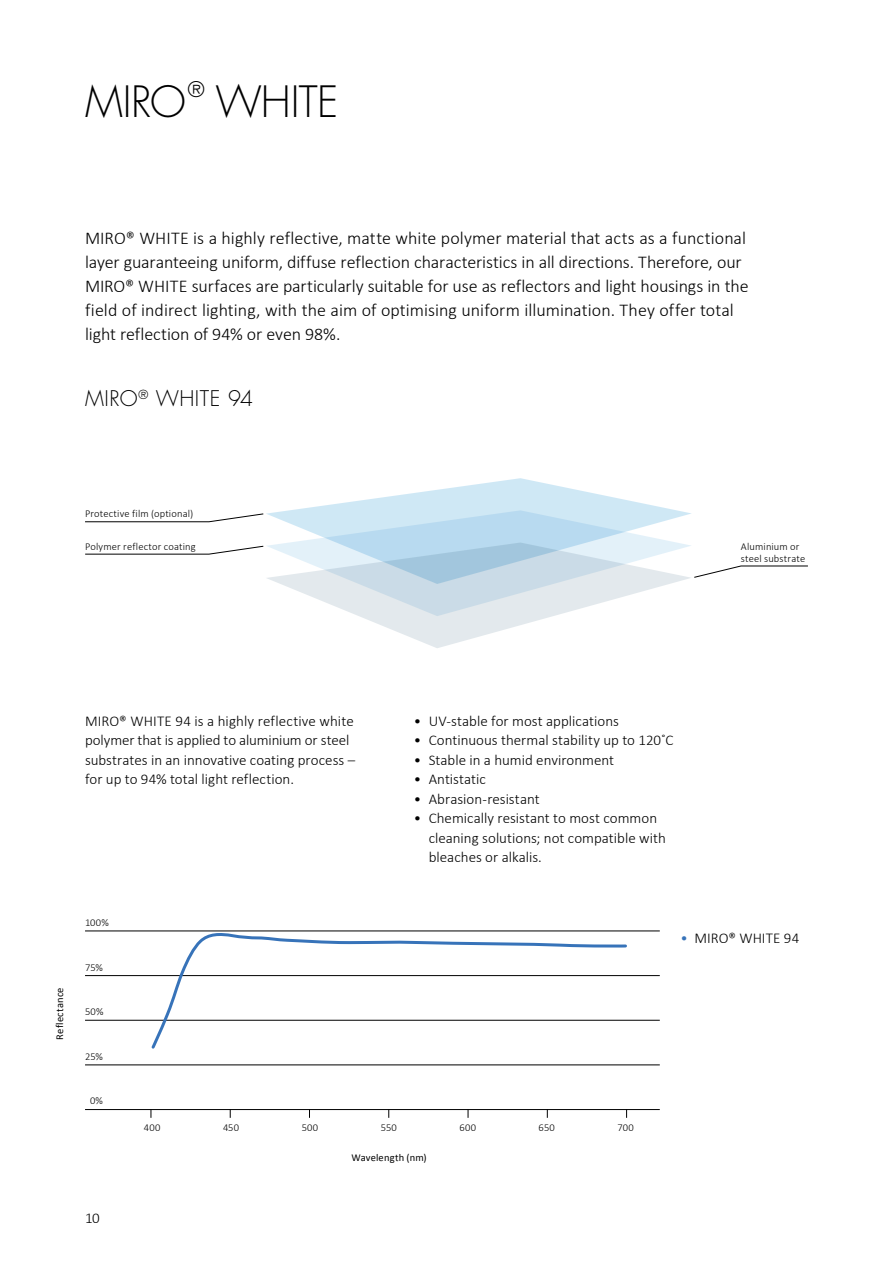
<style>
.page{position:relative;width:893px;height:1263px;background:#fff}
.page>*{position:absolute;margin:0;border:0;box-sizing:border-box;transform-origin:0 0}
.t1{font:300 42px "Futura";letter-spacing:-.015em;color:#000}
.t2{font:300 21px "Futura";letter-spacing:.02em;color:#000}
.t3{font:300 18px/24px "Calibri";color:#000}
.t4{font:300 15px/19.5px "Calibri";color:#000}
.t5{font:300 10.5px/12px "Calibri";letter-spacing:.015em;color:#000}
.t6{font:10.5px "Calibri";letter-spacing:.015em;color:#000}
.s1{color:#3773b9}
</style>
<div class="page">
<svg style="left:359px;top:616px;width:193px;height:32px;fill:#e7ecef"></svg>
<svg style="left:293px;top:478px;width:381px;height:32px"></svg>
<svg style="left:266px;top:510px;width:425px;height:106px"></svg>
<hr style="left:85px;top:1109px;width:575px;height:1px;background:#000">
<hr style="left:85px;top:1065px;width:575px;height:1px;background:#000">
<hr style="left:85px;top:1020px;width:575px;height:1px;background:#000">
<hr style="left:85px;top:975px;width:575px;height:1px;background:#000">
<hr style="left:85px;top:931px;width:575px;height:1px;background:#000">
<svg style="left:150px;top:930px;width:478px;height:119px"></svg>
<svg style="left:85px;top:513px;width:179px;height:9px"></svg>
<svg style="left:85px;top:546px;width:179px;height:8px"></svg>
<svg style="left:694px;top:566px;width:114px;height:12px"></svg>
<h1 class="t1" style="left:85px;top:75px;width:103px">MIRO</h1>
<h2 class="t2" style="left:188px;top:76px;width:18px">®</h2>
<h1 class="t1" style="left:215px;top:75px;width:125px">WHITE</h1>
<p class="t3" style="left:85px;top:227px;width:665px">MIRO® WHITE is a highly reflective, matte white polymer material that acts as a functional layer guaranteeing uniform, diffuse reflection characteristics in all directions. Therefore, our MIRO® WHITE surfaces are particularly suitable for use as reflectors and light housings in the field of indirect lighting, with the aim of optimising uniform illumination. They offer total light reflection of 94% or even 98%.</p>
<h2 class="t2" style="left:85px;top:385px;width:170px">MIRO<sup>®</sup> WHITE 94</h2>
<p class="t5" style="left:85px;top:508px;width:110px">Protective film (optional)</p>
<p class="t5" style="left:85px;top:541px;width:112px">Polymer reflector coating</p>
<p class="t5" style="left:741px;top:541px;width:66px">Aluminium or steel substrate</p>
<p class="t4" style="left:85px;top:712px;width:272px">MIRO® WHITE 94 is a highly reflective white polymer that is applied to aluminium or steel substrates in an innovative coating process – for up to 94% total light reflection.</p>
<p class="t4" style="left:414px;top:712px;width:207px">• UV-stable for most applications</p>
<p class="t4" style="left:414px;top:732px;width:261px">• Continuous thermal stability up to 120˚C</p>
<p class="t4" style="left:414px;top:751px;width:202px">• Stable in a humid environment</p>
<p class="t4" style="left:414px;top:771px;width:74px">• Antistatic</p>
<p class="t4" style="left:414px;top:790px;width:127px">• Abrasion-resistant</p>
<p class="t4" style="left:429px;top:810px;width:239px;text-indent:-15px">• Chemically resistant to most common cleaning solutions; not compatible with bleaches or alkalis.</p>
<p class="t6" style="left:53px;top:1039px;width:54px;rotate:-90deg">Reflectance</p>
<p class="t5" style="left:85px;top:917px;width:25px">100%</p>
<p class="t5" style="left:85px;top:962px;width:19px">75%</p>
<p class="t5" style="left:85px;top:1006px;width:20px">50%</p>
<p class="t5" style="left:85px;top:1051px;width:20px">25%</p>
<p class="t5" style="left:90px;top:1095px;width:14px">0%</p>
<p class="t4" style="left:85px;top:1210px;width:16px">10</p>
<p class="t5" style="left:144px;top:1122px;width:18px">400</p>
<p class="t5" style="left:223px;top:1122px;width:18px">450</p>
<p class="t5" style="left:302px;top:1122px;width:18px">500</p>
<p class="t5" style="left:381px;top:1122px;width:18px">550</p>
<p class="t5" style="left:459px;top:1122px;width:18px">600</p>
<p class="t5" style="left:539px;top:1122px;width:18px">650</p>
<p class="t5" style="left:617px;top:1122px;width:18px">700</p>
<p class="t6" style="left:351px;top:1151px;width:77px">Wavelength (nm)</p>
<p class="t4" style="left:680px;top:929px;width:121px"><span class="s1">•</span> MIRO® WHITE 94</p>
</div>
